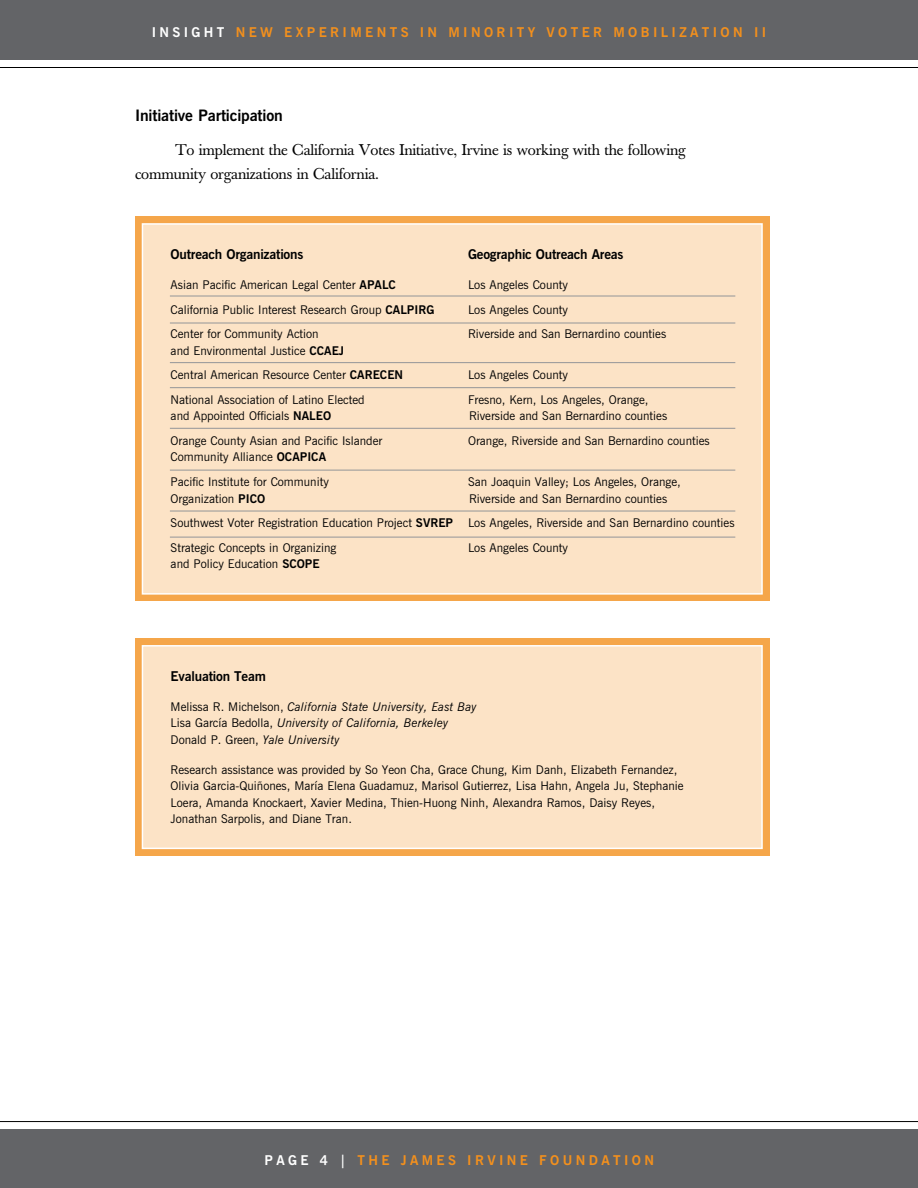
<style>
.page{position:relative;width:918px;height:1188px;background:#fff}
.page>*{position:absolute;margin:0;border:0;box-sizing:border-box;transform-origin:0 0}
.t1{font:700 15.75px "News Gothic BT";color:#000}
.t2{font:15.3px/24px "Baskerville";letter-spacing:-.01em;color:#000}
.t3{font:700 13.5px "News Gothic BT";letter-spacing:.25em;color:#f3901d}
.t4{font:700 13.5px "News Gothic BT";color:#000}
.t5{font:12px/24.6px "News Gothic BT";color:#000}
.t6{font:italic 12px/16.5px "News Gothic BT";color:#000}
.t7{font:700 12px "News Gothic BT";color:#000}
.s1{color:#fff}
.s2{font-weight:700}
.s3{font-style:normal}
</style>
<div class="page">
<div style="left:0;top:0;width:918px;height:59px;background:#636467"></div>
<div style="left:0;top:1130px;width:918px;height:58px;background:#636467"></div>
<hr style="left:0;top:1121px;width:918px;height:1px;background:#000">
<hr style="left:0;top:67px;width:918px;height:1px;background:#000">
<div style="left:135px;top:217px;width:635px;height:384px;background:#f5a64a"></div>
<div style="left:142px;top:223px;width:621px;height:372px;background:#fce3c6;border:2px solid #fff"></div>
<hr style="left:170px;top:296px;width:565px;height:1px;background:#939598">
<hr style="left:170px;top:323px;width:565px;height:1px;background:#939598">
<hr style="left:170px;top:362px;width:565px;height:1px;background:#939598">
<hr style="left:170px;top:387px;width:565px;height:1px;background:#939598">
<hr style="left:170px;top:428px;width:565px;height:1px;background:#939598">
<hr style="left:170px;top:470px;width:565px;height:1px;background:#939598">
<hr style="left:170px;top:511px;width:565px;height:1px;background:#939598">
<hr style="left:170px;top:537px;width:565px;height:1px;background:#939598">
<div style="left:135px;top:638px;width:635px;height:218px;background:#f5a64a"></div>
<div style="left:142px;top:645px;width:621px;height:204px;background:#fce3c6;border:2px solid #fff"></div>
<p class="t3" style="left:152px;top:24px;width:609px"><span class="s1">insight</span> new experiments in minority voter mobilization II</p>
<h1 class="t1" style="left:135px;top:105px;width:149px">I nitiative Participation</h1>
<p class="t2" style="left:135px;top:139px;width:552px;text-indent:40px">To implement the California Votes Initiative, Irvine is working with the following community organizations in California.</p>
<p class="t4" style="left:171px;top:246px;width:134px">Outreach Organizations</p>
<p class="t5" style="left:171px;top:272px;width:198px">Asian Pacific American Legal Center <span class="s2">APAL</span></p>
<p class="t5" style="left:171px;top:272px;width:231px;text-indent:218px"><span class="s2">C<br></span>California Public Interest Research Group <span class="s2">CALPIRG<br></span>Center for Community Action</p>
<p class="t5" style="left:171px;top:338px;width:196px">and Environmental Justice <span class="s2">CCAEJ<br></span>Central American Resource Center <span class="s2">CARE</span></p>
<p class="t7" style="left:380px;top:368px;width:16px">CEN</p>
<p class="t5" style="left:171px;top:391px;width:196px;line-height:16.5px">National Association of Latino Elected and Appointed Officials <span class="s2">NALEO</span></p>
<p class="t5" style="left:171px;top:432px;width:213px;line-height:16.5px">Orange County Asian and Pacific Islander<br>Community Alliance <span class="s2">OCAPICA</span></p>
<p class="t5" style="left:171px;top:473px;width:160px;line-height:16.5px">Pacific Institute for Community<br>Organization <span class="s2">PICO</span></p>
<p class="t5" style="left:171px;top:511px;width:254px">Southwest Voter Registration Education Project <span class="s2">SVREP<br></span>Strategic Concepts in Organizing</p>
<p class="t5" style="left:171px;top:552px;width:135px">and Policy Education <span class="s2">SCOPE</span></p>
<p class="t4" style="left:468px;top:246px;width:157px">Geographic Outreach Areas</p>
<p class="t5" style="left:468px;top:272px;width:200px">Los Angeles County<br>Los Angeles County<br>Riverside and San Bernardino counties</p>
<p class="t5" style="left:468px;top:363px;width:182px">Los Angeles County<br>Fresno, Kern, Los Angeles, Orange,</p>
<p class="t5" style="left:468px;top:404px;width:243px">Riverside and San Bernardino counties<br>Orange, Riverside and San Bernardino counties</p>
<p class="t5" style="left:468px;top:473px;width:214px;line-height:16.5px">San Joaquin Valley; Los Angeles, Orange,<br>Riverside and San Bernardino counties</p>
<p class="t5" style="left:468px;top:511px;width:268px">Los Angeles, Riverside and San Bernardino counties<br>Los Angeles County</p>
<p class="t4" style="left:171px;top:668px;width:97px">Evaluation Team</p>
<p class="t6" style="left:171px;top:698px;width:308px"><span class="s3">Melissa R. Michelson,</span> California State University, East Bay<br><span class="s3">Lisa García Bedolla,</span> University of California, Berkeley<br><span class="s3">Donald P. Green,</span> Yale University</p>
<p class="t5" style="left:171px;top:761px;width:515px;line-height:16.5px">Research assistance was provided by So Yeon Cha, Grace Chung, Kim Danh, Elizabeth Fernandez, Olivia Garcia-Quiñones, María Elena Guadamuz, Marisol Gutierrez, Lisa Hahn, Angela Ju, Stephanie Loera, Amanda Knockaert, Xavier Medina, Thien-Huong Ninh, Alexandra Ramos, Daisy Reyes, Jonathan Sarpolis, and Diane Tran.</p>
<p class="t3" style="left:265px;top:1152px;width:391px"><span class="s1">page 4 |</span> the james irvine foundation</p>
</div>
